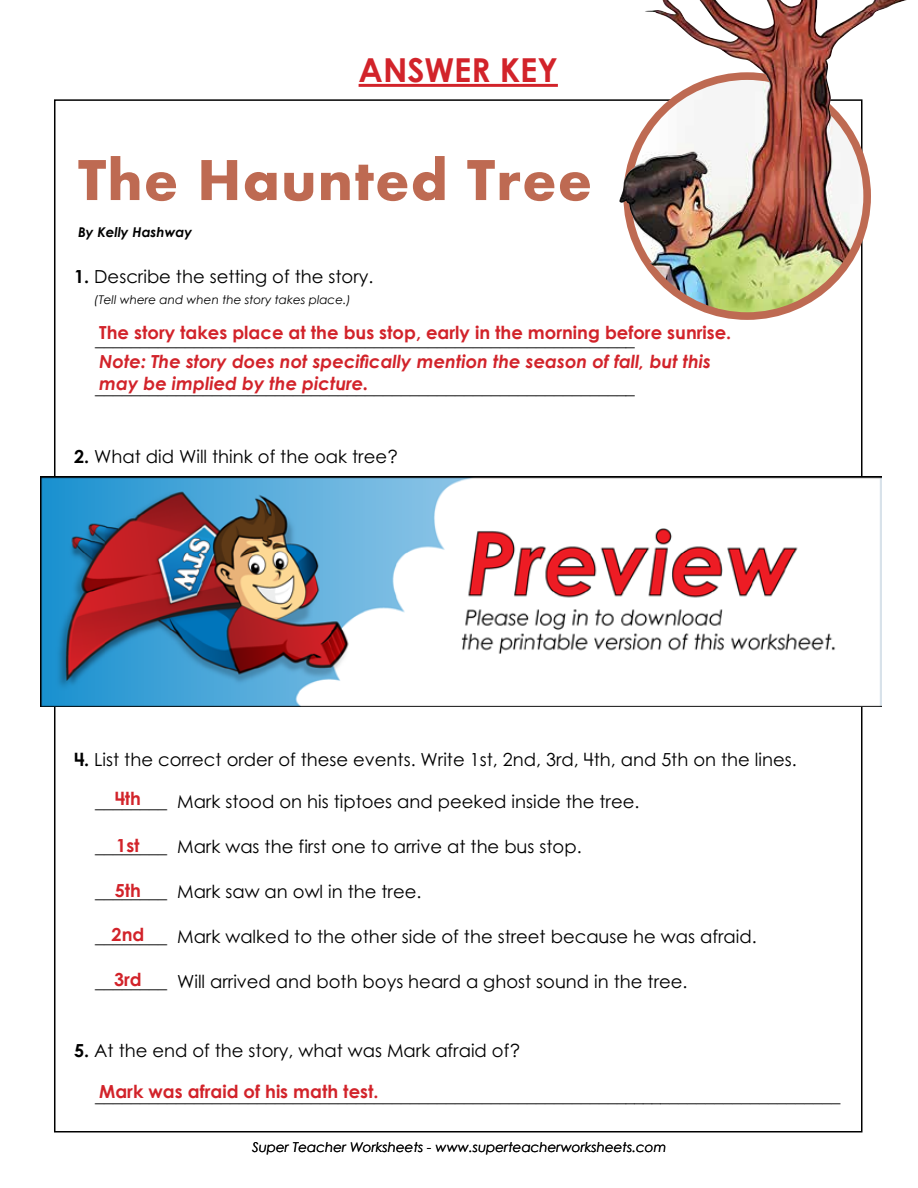
<style>
.page{position:relative;width:918px;height:1188px;background:#fff}
.page>*{position:absolute;margin:0;border:0;box-sizing:border-box;transform-origin:0 0}
.t1{font:700 60px "Aharoni";letter-spacing:.02em;color:#be6a52}
.t2{font:700 33px "Century Gothic 2";color:#d2232a}
.t3{font:18px "Century STW4";color:#000}
.t4{font:700 18px "Century STW4";color:#d2232a}
.t5{font:italic 700 18px/21.6px "Century STW4";color:#d2232a}
.t6{font:italic 13.5px "Century Gothic 2";color:#000}
.t7{font:italic 700 13.5px "Century STW3";color:#000}
.t8{font:italic 12px "Century STW4";color:#000}
.s1{font-weight:700}
</style>
<div class="page">
<img style="left:630px;top:236px;width:235px;height:78px">
<img style="left:619px;top:0;width:255px;height:236px">
<hr style="left:359px;top:84px;width:199px;height:3px;background:#d2232a">
<img style="left:41px;top:477px;width:840px;height:229px">
<h2 class="t2" style="left:359px;top:45px;width:201px">ANSWER KEY</h2>
<h1 class="t1" style="left:78px;top:156px;width:516px">The Haunted Tree</h1>
<p class="t7" style="left:78px;top:222px;width:116px">By Kelly Hashway</p>
<p class="t3" style="left:74px;top:264px;width:301px"><span class="s1">1.</span> Describe the setting of the story.</p>
<p class="t8" style="left:94px;top:291px;width:258px">(Tell where and when the story takes place.)</p>
<p class="t4" style="left:99px;top:319px;width:634px">The story takes place at the bus stop, early in the morning before sunrise.</p>
<p class="t5" style="left:99px;top:350px;width:613px">Note: The story does not specifically mention the season of fall, but this may be implied by the picture.</p>
<p class="t3" style="left:95px;top:327px;width:541px">____________________________________________________________</p>
<p class="t3" style="left:95px;top:375px;width:541px">____________________________________________________________</p>
<p class="t3" style="left:74px;top:444px;width:325px"><span class="s1">2.</span> What did Will think of the oak tree?</p>
<p class="t3" style="left:74px;top:747px;width:724px"><span class="s1">4.</span> List the correct order of these events. Write 1st, 2nd, 3rd, 4th, and 5th on the lines.</p>
<p class="t3" style="left:95px;top:789px;width:546px">________ Mark stood on his tiptoes and peeked inside the tree.</p>
<p class="t3" style="left:95px;top:834px;width:488px">________ Mark was the first one to arrive at the bus stop.</p>
<p class="t3" style="left:95px;top:879px;width:328px">________ Mark saw an owl in the tree.</p>
<p class="t3" style="left:95px;top:924px;width:663px">________ Mark walked to the other side of the street because he was afraid.</p>
<p class="t3" style="left:95px;top:969px;width:594px">________ Will arrived and both boys heard a ghost sound in the tree.</p>
<p class="t4" style="left:115px;top:785px;width:28px">4th</p>
<p class="t4" style="left:116px;top:832px;width:25px">1st</p>
<p class="t4" style="left:115px;top:876px;width:28px">5th</p>
<p class="t4" style="left:112px;top:921px;width:34px">2nd</p>
<p class="t4" style="left:114px;top:966px;width:29px">3rd</p>
<p class="t3" style="left:74px;top:1038px;width:447px"><span class="s1">5.</span> At the end of the story, what was Mark afraid of?</p>
<p class="t4" style="left:99px;top:1078px;width:281px">Mark was afraid of his math test.</p>
<p class="t3" style="left:95px;top:1083px;width:747px">___________________________________________________________________________________</p>
<p class="t6" style="left:252px;top:1137px;width:416px">Super Teacher Worksheets - www.superteacherworksheets.com</p>
</div>
